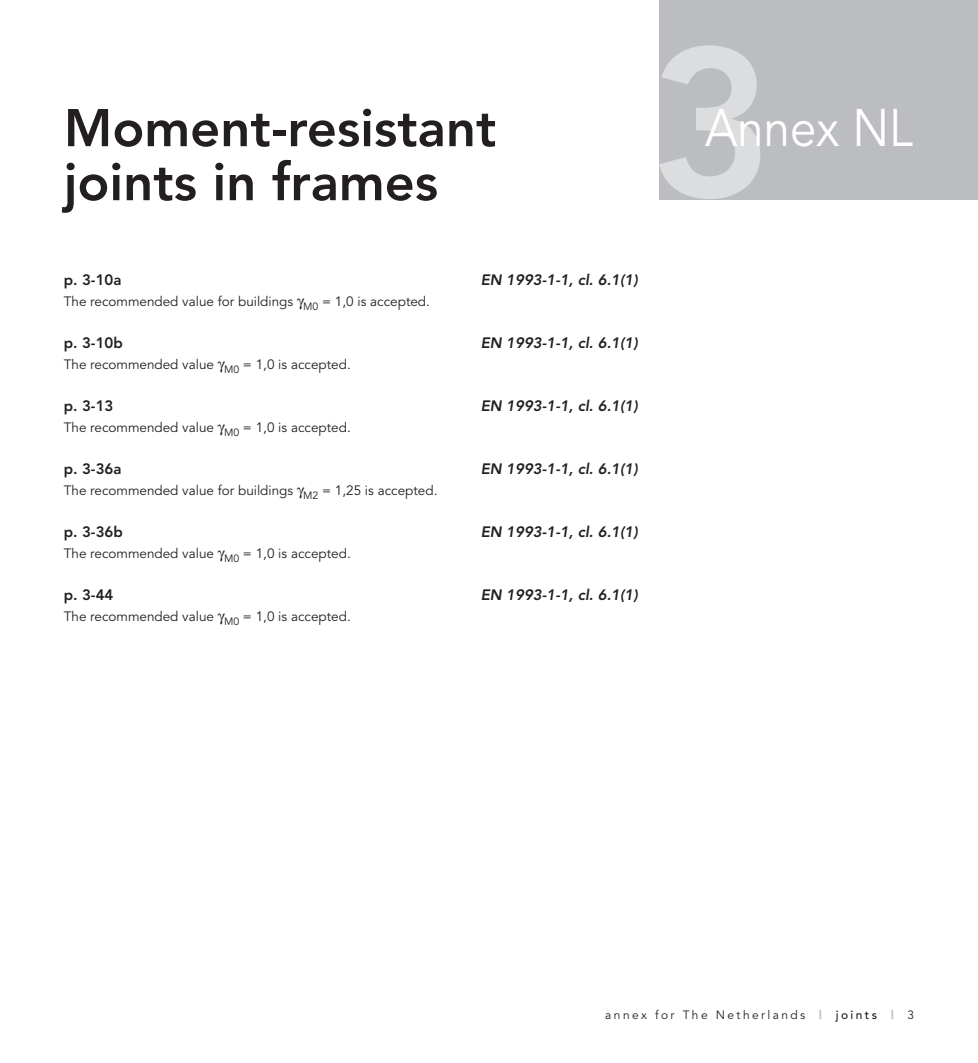
<style>
.page{position:relative;width:978px;height:1063px;background:#fff}
.page>*{position:absolute;margin:0;border:0;box-sizing:border-box;transform-origin:0 0}
.t1{font:800 52.5px/54px "Avenir";color:#231f20}
.t2{font:52.5px "Avenir";color:#fff;scale:.9 1}
.t3{font:italic 800 15px "Avenir";color:#231f20}
.t4{font:800 15px "Avenir";color:#231f20}
.t5{font:13.5px "Avenir";color:#231f20}
.t6{font:12px "Avenir";letter-spacing:.2em;color:#231f20}
.s1{font-weight:900;color:#bcbdc0}
.s2{font-weight:500}
</style>
<div class="page">
<div style="left:659px;top:0;width:319px;height:199px;background:#bcbdc0"></div>
<svg style="left:659px;top:45px;width:101px;height:154px"></svg>
<h1 class="t1" style="left:64px;top:101px;width:434px">Moment-resistant joints in frames</h1>
<p class="t4" style="left:64px;top:271px;width:59px">p. 3-10a</p>
<p class="t3" style="left:481px;top:271px;width:159px">EN 1993-1-1, cl. 6.1(1)</p>
<p class="t5" style="left:64px;top:294px;width:368px">The recommended value for buildings <sub>M0</sub> = 1,0 is accepted.</p>
<p class="t4" style="left:64px;top:334px;width:61px">p. 3-10b</p>
<p class="t3" style="left:481px;top:334px;width:159px">EN 1993-1-1, cl. 6.1(1)</p>
<p class="t5" style="left:64px;top:357px;width:288px">The recommended value <sub>M0</sub> = 1,0 is accepted.</p>
<p class="t4" style="left:64px;top:397px;width:51px">p. 3-13</p>
<p class="t3" style="left:481px;top:397px;width:159px">EN 1993-1-1, cl. 6.1(1)</p>
<p class="t5" style="left:64px;top:420px;width:288px">The recommended value <sub>M0</sub> = 1,0 is accepted.</p>
<p class="t4" style="left:64px;top:460px;width:59px">p. 3-36a</p>
<p class="t3" style="left:481px;top:460px;width:159px">EN 1993-1-1, cl. 6.1(1)</p>
<p class="t5" style="left:64px;top:483px;width:375px">The recommended value for buildings <sub>M2</sub> = 1,25 is accepted.</p>
<p class="t4" style="left:64px;top:523px;width:61px">p. 3-36b</p>
<p class="t3" style="left:481px;top:523px;width:159px">EN 1993-1-1, cl. 6.1(1)</p>
<p class="t5" style="left:64px;top:546px;width:288px">The recommended value <sub>M0</sub> = 1,0 is accepted.</p>
<p class="t4" style="left:64px;top:586px;width:51px">p. 3-44</p>
<p class="t3" style="left:481px;top:586px;width:159px">EN 1993-1-1, cl. 6.1(1)</p>
<p class="t5" style="left:64px;top:609px;width:288px">The recommended value <sub>M0</sub> = 1,0 is accepted.</p>
<h1 class="t2" style="left:705px;top:98px;width:232px">Annex NL</h1>
<p class="t6" style="left:605px;top:1007px;width:310px">annex for The Netherlands <span class="s1">|</span> <span class="s2">joints</span> <span class="s1">|</span> 3</p>
</div>
